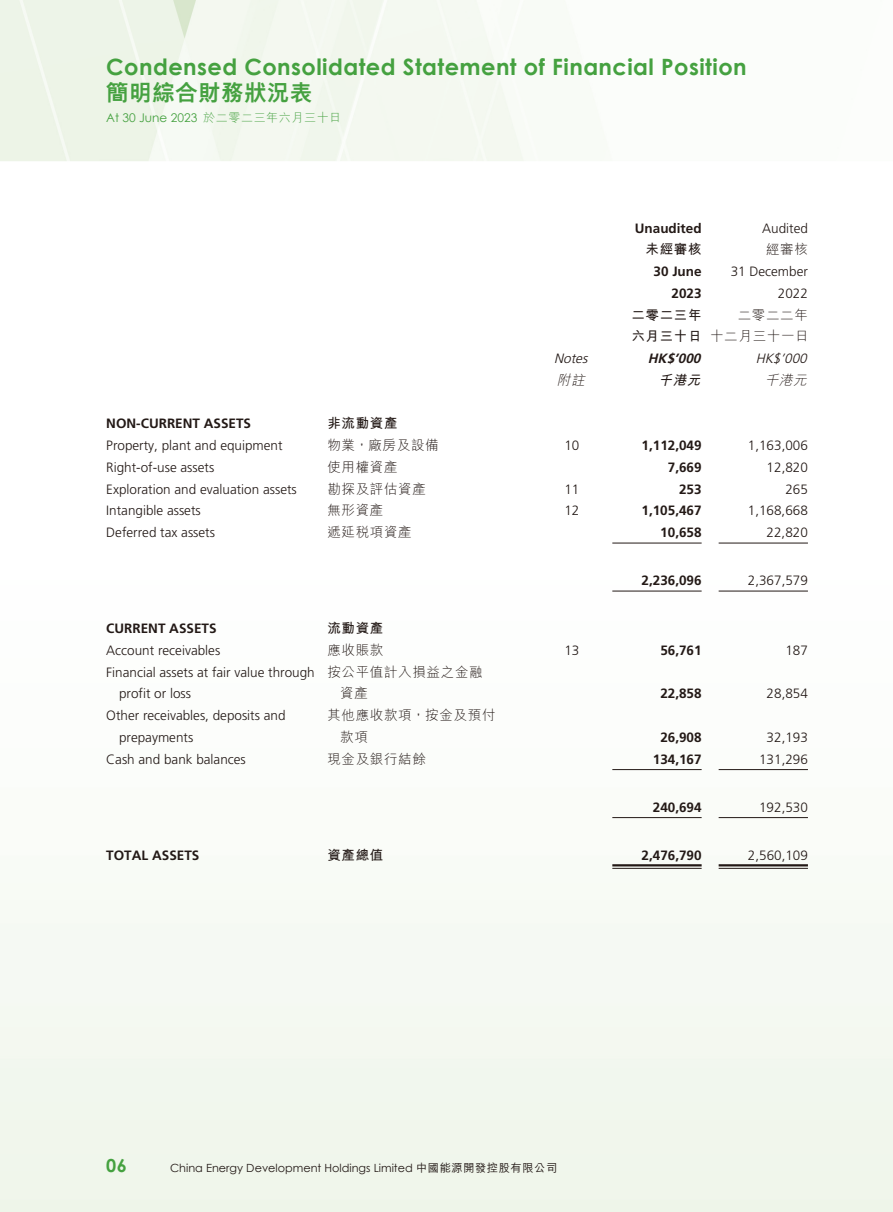
<style>
.page{position:relative;width:893px;height:1212px;background:#fff}
.page>*{position:absolute;margin:0;border:0;box-sizing:border-box;transform-origin:0 0}
.t1{font:700 22.5px "Century Gothic";letter-spacing:.02em;color:#45a140}
.t2{font:800 22.5px "M Hei HK";letter-spacing:.02em;color:#45a140}
.t3{font:700 18px "Century Gothic";color:#45a140}
.t4{font:300 13.5px/21.8px "Frutiger LT Std";color:#231916}
.t5{font:700 13.5px/21.8px "Frutiger LT Std";color:#231916;text-align:right}
.t6{font:300 13.5px/21.8px "M Hei HK";letter-spacing:.05em;color:#231916}
.t7{font:700 13.5px/21.8px "M Hei HK";letter-spacing:.05em;color:#231916}
.t8{font:italic 300 13.5px "Frutiger LT Std";color:#231916}
.t9{font:italic 700 13.5px "Frutiger LT Std";color:#231916}
.t10{font:italic 300 13.5px "M Hei HK";color:#231916}
.t11{font:italic 700 13.5px "M Hei HK";color:#231916}
.t12{font:12px "Century Gothic";color:#45a140}
.t13{font:11.25px "Century Gothic";color:#231916}
.s1{font-family:"M Hei HK";font-weight:300}
.s2{font-family:"M Hei HK";font-weight:500}
</style>
<div class="page">
<hr style="left:612px;top:543px;width:90px;height:1px;background:#231916">
<hr style="left:719px;top:543px;width:89px;height:1px;background:#231916">
<hr style="left:612px;top:591px;width:90px;height:1px;background:#231916">
<hr style="left:719px;top:591px;width:89px;height:1px;background:#231916">
<hr style="left:612px;top:769px;width:90px;height:1px;background:#231916">
<hr style="left:719px;top:769px;width:89px;height:1px;background:#231916">
<hr style="left:612px;top:817px;width:90px;height:1px;background:#231916">
<hr style="left:719px;top:817px;width:89px;height:1px;background:#231916">
<hr style="left:612px;top:864px;width:90px;height:2px;background:#231916">
<hr style="left:612px;top:868px;width:90px;height:1px;background:#231916">
<hr style="left:719px;top:864px;width:89px;height:2px;background:#231916">
<hr style="left:719px;top:868px;width:89px;height:1px;background:#231916">
<h1 class="t1" style="left:106px;top:49px;width:642px">Condensed Consolidated Statement of Financial Position</h1>
<h1 class="t2" style="left:106px;top:81px;width:208px">簡明綜合財務狀況表</h1>
<p class="t12" style="left:106px;top:109px;width:236px">At 30 June 2023 <span class="s1">於二零二三年六月三十日</span></p>
<p class="t5" style="left:635px;top:217px;width:68px">Unaudited</p>
<p class="t4" style="left:762px;top:217px;width:47px">Audited</p>
<p class="t7" style="left:646px;top:237px;width:58px">未經審核</p>
<p class="t6" style="left:766px;top:238px;width:43px">經審核</p>
<p class="t5" style="left:654px;top:261px;width:50px">30 June<br>2023</p>
<p class="t4" style="left:731px;top:261px;width:79px;text-align:right">31 December<br>2022</p>
<p class="t7" style="left:631px;top:303px;width:72px">二零二三年六月三十日</p>
<p class="t6" style="left:710px;top:304px;width:100px;text-align:right">二零二二年<br>十二月三十一日</p>
<p class="t8" style="left:554px;top:351px;width:38px">Notes</p>
<p class="t9" style="left:648px;top:351px;width:58px">HK$’000</p>
<p class="t8" style="left:756px;top:351px;width:56px">HK$’000</p>
<p class="t10" style="left:557px;top:373px;width:32px">附註</p>
<p class="t11" style="left:659px;top:370px;width:47px">千港元</p>
<p class="t10" style="left:765px;top:373px;width:46px">千港元</p>
<p class="t5" style="left:106px;top:413px;width:146px">NON-CURRENT ASSETS</p>
<p class="t7" style="left:327px;top:411px;width:72px">非流動資產</p>
<p class="t4" style="left:106px;top:435px;width:178px">Property, plant and equipment</p>
<p class="t6" style="left:327px;top:434px;width:113px">物業，廠房及設備</p>
<p class="t4" style="left:564px;top:435px;width:17px">10</p>
<p class="t5" style="left:642px;top:435px;width:62px">1,112,049</p>
<p class="t4" style="left:748px;top:435px;width:62px">1,163,006</p>
<p class="t4" style="left:106px;top:457px;width:110px">Right-of-use assets</p>
<p class="t6" style="left:327px;top:456px;width:72px">使用權資產</p>
<p class="t5" style="left:668px;top:456px;width:35px">7,669</p>
<p class="t4" style="left:767px;top:457px;width:43px">12,820</p>
<p class="t4" style="left:106px;top:478px;width:192px">Exploration and evaluation assets</p>
<p class="t6" style="left:327px;top:478px;width:100px">勘探及評估資產</p>
<p class="t4" style="left:564px;top:478px;width:17px">11</p>
<p class="t5" style="left:679px;top:478px;width:24px">253</p>
<p class="t4" style="left:785px;top:478px;width:24px">265</p>
<p class="t4" style="left:106px;top:500px;width:96px">Intangible assets</p>
<p class="t6" style="left:327px;top:499px;width:58px">無形資產</p>
<p class="t4" style="left:564px;top:500px;width:17px">12</p>
<p class="t5" style="left:641px;top:500px;width:62px">1,105,467</p>
<p class="t4" style="left:748px;top:500px;width:62px">1,168,668</p>
<p class="t4" style="left:106px;top:522px;width:110px">Deferred tax assets</p>
<p class="t6" style="left:327px;top:521px;width:86px">遞延稅項資產</p>
<p class="t5" style="left:660px;top:522px;width:43px">10,658</p>
<p class="t4" style="left:767px;top:522px;width:43px">22,820</p>
<p class="t5" style="left:642px;top:570px;width:62px">2,236,096</p>
<p class="t4" style="left:748px;top:570px;width:62px">2,367,579</p>
<p class="t5" style="left:106px;top:618px;width:112px">CURRENT ASSETS</p>
<p class="t7" style="left:327px;top:616px;width:58px">流動資產</p>
<p class="t4" style="left:106px;top:640px;width:115px">Account receivables</p>
<p class="t6" style="left:327px;top:639px;width:58px">應收賬款</p>
<p class="t4" style="left:564px;top:640px;width:17px">13</p>
<p class="t5" style="left:660px;top:639px;width:43px">56,761</p>
<p class="t4" style="left:785px;top:640px;width:24px">187</p>
<p class="t4" style="left:119px;top:661px;width:197px;text-indent:-13px">Financial assets at fair value through profit or loss</p>
<p class="t6" style="left:340px;top:661px;width:144px;text-indent:-13px">按公平值計入損益之金融資產</p>
<p class="t5" style="left:660px;top:683px;width:43px">22,858</p>
<p class="t4" style="left:767px;top:683px;width:43px">28,854</p>
<p class="t4" style="left:119px;top:705px;width:168px;text-indent:-13px">Other receivables, deposits and prepayments</p>
<p class="t6" style="left:340px;top:704px;width:157px;text-indent:-13px">其他應收款項，按金及預付款項</p>
<p class="t5" style="left:660px;top:726px;width:43px">26,908</p>
<p class="t4" style="left:767px;top:727px;width:43px">32,193</p>
<p class="t4" style="left:106px;top:748px;width:141px">Cash and bank balances</p>
<p class="t6" style="left:327px;top:748px;width:100px">現金及銀行結餘</p>
<p class="t5" style="left:653px;top:748px;width:50px">134,167</p>
<p class="t4" style="left:759px;top:748px;width:50px">131,296</p>
<p class="t5" style="left:653px;top:796px;width:50px">240,694</p>
<p class="t4" style="left:759px;top:796px;width:50px">192,530</p>
<p class="t5" style="left:106px;top:844px;width:95px">TOTAL ASSETS</p>
<p class="t7" style="left:327px;top:843px;width:58px">資產總值</p>
<p class="t5" style="left:642px;top:844px;width:62px">2,476,790</p>
<p class="t4" style="left:748px;top:844px;width:62px">2,560,109</p>
<h2 class="t3" style="left:106px;top:1152px;width:22px">06</h2>
<p class="t13" style="left:170px;top:1160px;width:389px">China Energy Development Holdings Limited <span class="s2">中國能源開發控股有限公司</span></p>
</div>
